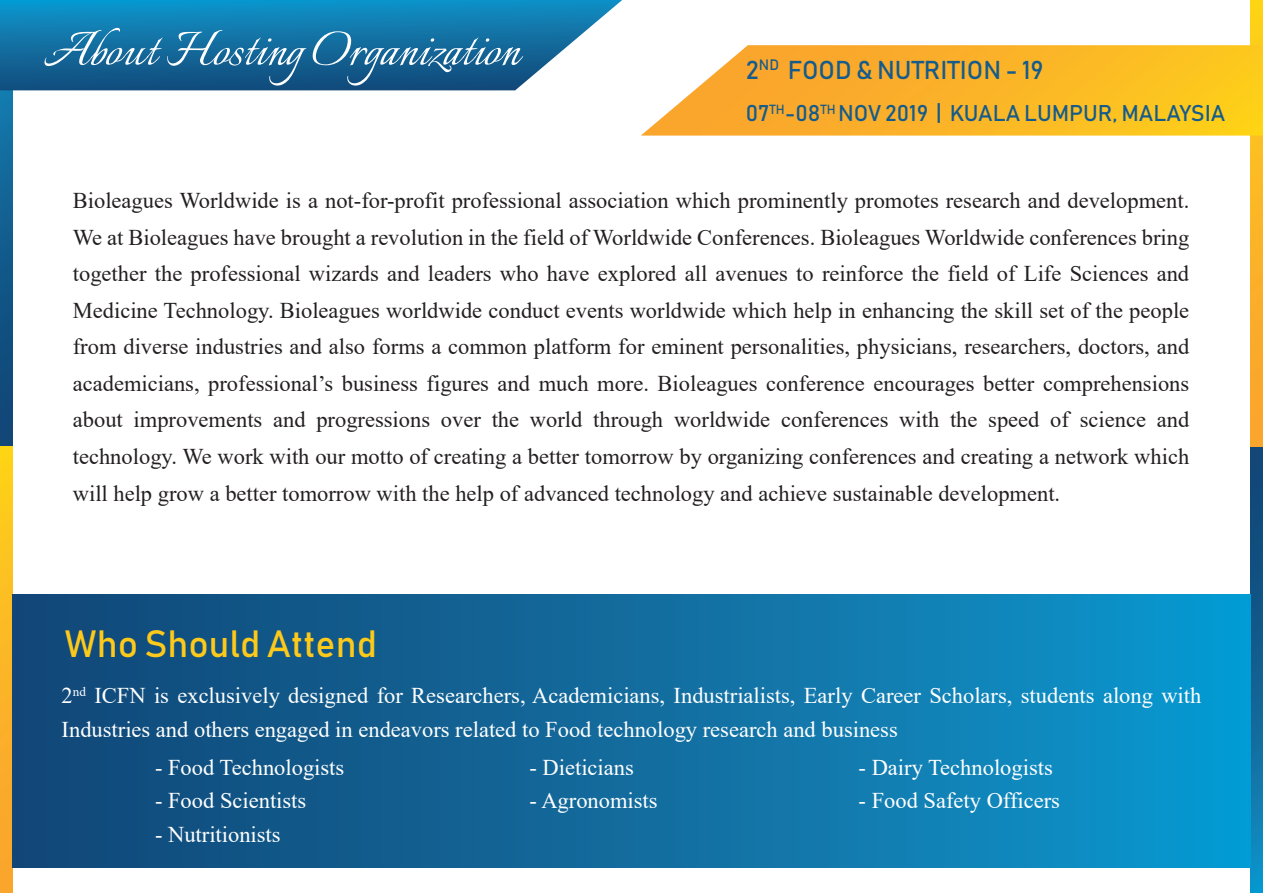
<style>
.page{position:relative;width:1263px;height:893px;background:#fff}
.page>*{position:absolute;margin:0;border:0;box-sizing:border-box;transform-origin:0 0}
.t1{font:60px "Italianno";color:#fff}
.t2{font:37.5px "Bahnschrift";color:#fdc91a}
.t3{font:25.5px "Bahnschrift";color:#155b8b}
.t4{font:22.5px/36.6px "Times New Roman";color:#231f20;text-align:justify}
.t5{font:22.5px/33.6px "Times New Roman";color:#fff}
.t6{font:22.5px "Bahnschrift";color:#155b8b}
</style>
<div class="page">
<svg style="left:0;top:90px;width:13px;height:356px;background:#115b8c"></svg>
<svg style="left:0;top:446px;width:13px;height:447px;background:#f0b328"></svg>
<svg style="left:1250px;top:446px;width:13px;height:447px;background:#106699"></svg>
<svg style="left:1250px;top:0;width:13px;height:446px;background:#fbb426"></svg>
<svg style="left:0;top:0;width:622px;height:90px;background:#257ba9"></svg>
<svg style="left:641px;top:45px;width:622px;height:91px;background:#fbbc3a"></svg>
<div style="left:13px;top:594px;width:1237px;height:274px;background:linear-gradient(to right,#144473,#0d98ce)"></div>
<h1 class="t1" style="left:43px;top:17px;width:478px">About Hosting Organization</h1>
<p class="t3" style="left:746px;top:53px;width:299px">2<sup>ND</sup> FOOD &amp; NUTRITION - 19</p>
<p class="t6" style="left:746px;top:99px;width:481px">07<sup>TH</sup>-08<sup>TH</sup> NOV 2019 | KUALA LUMPUR, MALAYSIA</p>
<p class="t4" style="left:73px;top:181px;width:1118px">Bioleagues Worldwide is a not-for-profit professional association which prominently promotes research and development.<br>We at Bioleagues have brought a revolution in the field of Worldwide Conferences. Bioleagues Worldwide conferences bring together the professional wizards and leaders who have explored all avenues to reinforce the field of Life Sciences and Medicine Technology. Bioleagues worldwide conduct events worldwide which help in enhancing the skill set of the people from diverse industries and also forms a common platform for eminent personalities, physicians, researchers, doctors, and academicians, professional’s business figures and much more. Bioleagues conference encourages better comprehensions about improvements and progressions over the world through worldwide conferences with the speed of science and technology. We work with our motto of creating a better tomorrow by organizing conferences and creating a network which will help grow a better tomorrow with the help of advanced technology and achieve sustainable development.</p>
<h2 class="t2" style="left:65px;top:620px;width:313px">Who Should Attend</h2>
<p class="t5" style="left:62px;top:678px;width:1141px">2<sup>nd</sup> ICFN is exclusively designed for Researchers, Academicians, Industrialists, Early Career Scholars, students along with<br>Industries and others engaged in endeavors related to Food technology research and business</p>
<p class="t5" style="left:155px;top:750px;width:191px">- Food Technologists</p>
<p class="t5" style="left:155px;top:783px;width:153px">- Food Scientists</p>
<p class="t5" style="left:155px;top:817px;width:127px">- Nutritionists</p>
<p class="t5" style="left:529px;top:750px;width:106px">- Dieticians</p>
<p class="t5" style="left:529px;top:783px;width:130px">- Agronomists</p>
<p class="t5" style="left:858px;top:750px;width:196px">- Dairy Technologists</p>
<p class="t5" style="left:858px;top:783px;width:203px">- Food Safety Officers</p>
</div>
